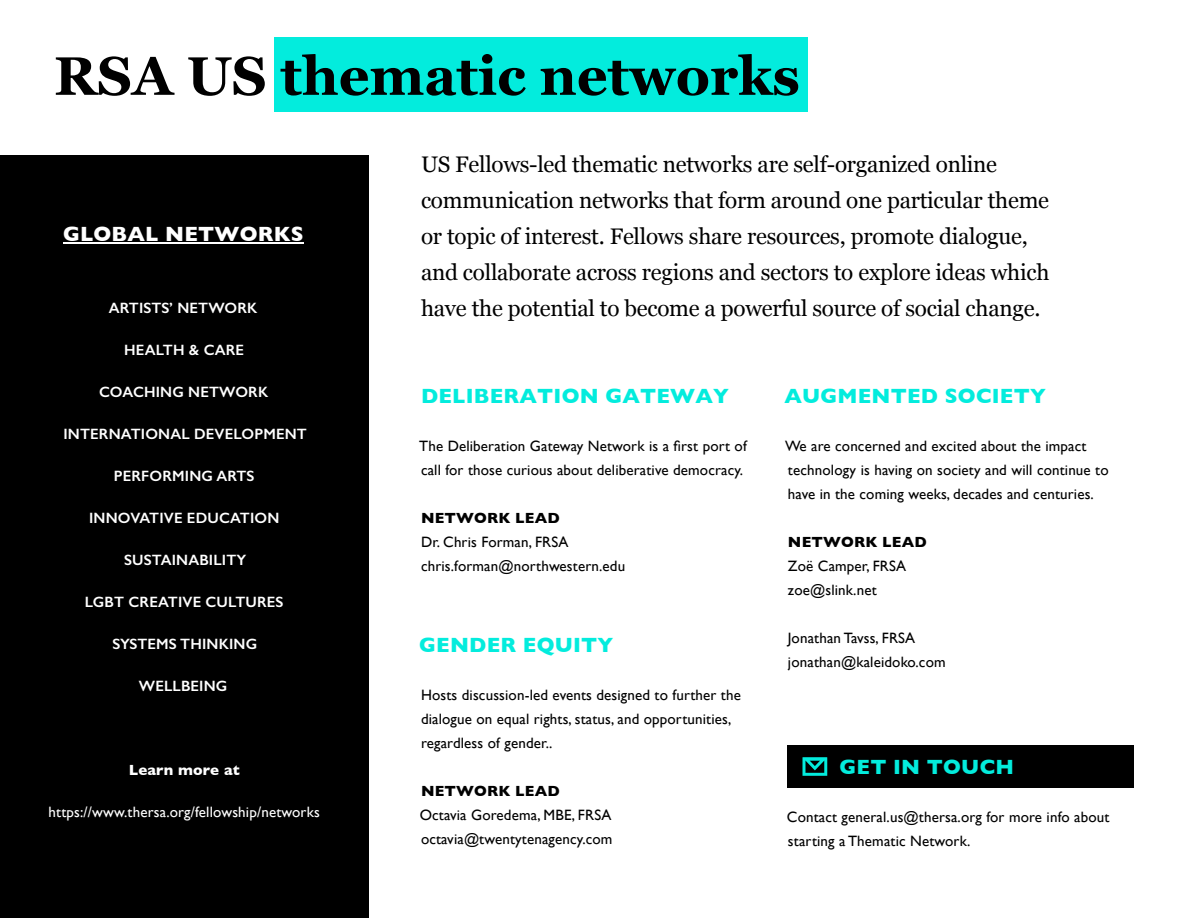
<style>
.page{position:relative;width:1188px;height:918px;background:#fff}
.page>*{position:absolute;margin:0;border:0;box-sizing:border-box;transform-origin:0 0}
.t1{font:700 54px "Georgia";color:#000}
.t2{font:22.5px/36px "Georgia";letter-spacing:-.01em;color:#000}
.t3{font:700 21px "Gill Sans";letter-spacing:.01em;color:#03ecdd}
.t4{font:700 21px "Gill Sans";letter-spacing:.01em;color:#fff}
.t5{font:15px/24px "Gill Sans";letter-spacing:.01em;color:#000}
.t6{font:600 15px "Gill Sans";letter-spacing:.01em;color:#fff}
.t7{font:15px "Gill Sans";letter-spacing:.01em;color:#fff}
.t8{font:700 15px "Gill Sans";letter-spacing:.01em;color:#000}
.t9{font:700 15px "Gill Sans";letter-spacing:.01em;color:#fff}
</style>
<div class="page">
<div style="left:274px;top:37px;width:534px;height:75px;background:#03ecdd"></div>
<div style="left:0;top:155px;width:368px;height:763px;background:#000"></div>
<hr style="left:63px;top:243px;width:241px;height:1px;background:#fff">
<div style="left:788px;top:746px;width:346px;height:42px;background:#000"></div>
<svg style="left:802px;top:757px;width:25px;height:19px"></svg>
<h1 class="t1" style="left:54px;top:54px;width:747px">RSA US thematic networks</h1>
<h3 class="t4" style="left:63px;top:227px;width:242px">GLOBAL NETWORKS</h3>
<p class="t6" style="left:109px;top:302px;width:150px">ARTISTS’ NETWORK</p>
<p class="t6" style="left:124px;top:344px;width:121px">HEALTH &amp; CARE</p>
<p class="t6" style="left:99px;top:386px;width:171px">COACHING NETWORK</p>
<p class="t6" style="left:64px;top:428px;width:245px">INTERNATIONAL DEVELOPMENT</p>
<p class="t6" style="left:114px;top:470px;width:142px">PERFORMING ARTS</p>
<p class="t6" style="left:89px;top:512px;width:192px">INNOVATIVE EDUCATION</p>
<p class="t6" style="left:124px;top:554px;width:124px">SUSTAINABILITY</p>
<p class="t6" style="left:85px;top:596px;width:200px">LGBT CREATIVE CULTURES</p>
<p class="t6" style="left:112px;top:638px;width:146px">SYSTEMS THINKING</p>
<p class="t6" style="left:139px;top:680px;width:90px">WELLBEING</p>
<p class="t9" style="left:129px;top:765px;width:113px">Learn more at</p>
<p class="t7" style="left:49px;top:807px;width:273px">https://www.thersa.org/fellowship/networks</p>
<p class="t2" style="left:421px;top:148px;width:630px">US Fellows-led thematic networks are self-organized online communication networks that form around one particular theme or topic of interest. Fellows share resources, promote dialogue, and collaborate across regions and sectors to explore ideas which have the potential to become a powerful source of social change.</p>
<h3 class="t3" style="left:421px;top:389px;width:309px">DELIBERATION GATEWAY</h3>
<p class="t5" style="left:419px;top:436px;width:329px">The Deliberation Gateway Network is a first port of call for those curious about deliberative democracy.</p>
<p class="t8" style="left:421px;top:513px;width:140px">NETWORK LEAD</p>
<p class="t5" style="left:421px;top:532px;width:206px">Dr. Chris Forman, FRSA chris.forman@northwestern.edu</p>
<h3 class="t3" style="left:419px;top:638px;width:196px">GENDER EQUITY</h3>
<p class="t5" style="left:421px;top:685px;width:321px">Hosts discussion-led events designed to further the dialogue on equal rights, status, and opportunities, regardless of gender..</p>
<p class="t8" style="left:421px;top:786px;width:140px">NETWORK LEAD</p>
<p class="t5" style="left:420px;top:805px;width:194px">Octavia Goredema, MBE, FRSA octavia@twentytenagency.com</p>
<h3 class="t3" style="left:784px;top:389px;width:263px">AUGMENTED SOCIETY</h3>
<p class="t5" style="left:785px;top:436px;width:325px">We are concerned and excited about the impact technology is having on society and will continue to have in the coming weeks, decades and centuries.</p>
<p class="t8" style="left:788px;top:537px;width:140px">NETWORK LEAD</p>
<p class="t5" style="left:788px;top:556px;width:120px">Zoë Camper, FRSA zoe@slink.net</p>
<p class="t5" style="left:788px;top:628px;width:159px">Jonathan Tavss, FRSA jonathan@kaleidoko.com</p>
<h3 class="t3" style="left:840px;top:759px;width:176px">GET IN TOUCH</h3>
<p class="t5" style="left:787px;top:806px;width:324px">Contact general.us@thersa.org for more info about starting a Thematic Network.</p>
</div>
